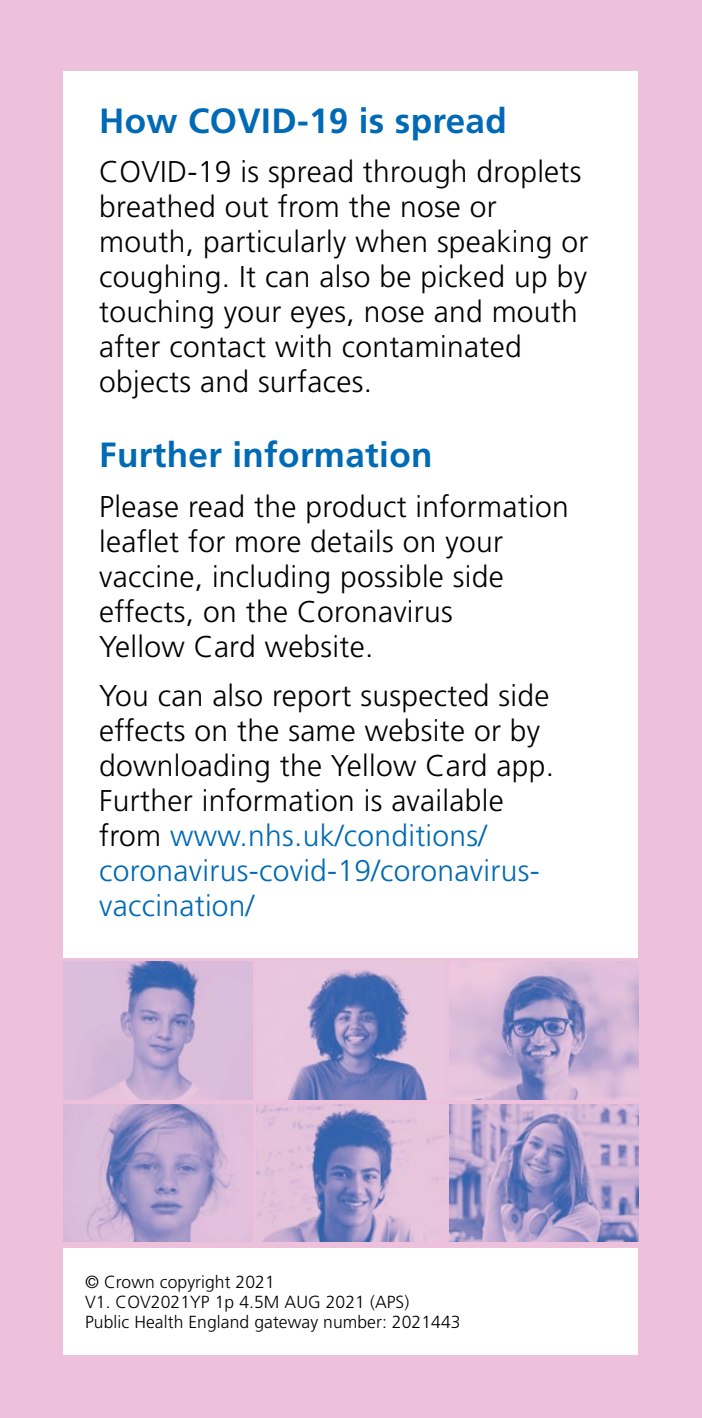
<style>
.page{position:relative;width:702px;height:1418px;background:#fff}
.page>*{position:absolute;margin:0;border:0;box-sizing:border-box;transform-origin:0 0}
.Header_NEW{font:700 35px "Frutiger LT Pro";letter-spacing:.01em;color:#006ab4}
.Body_Copy{font:300 30px/35px "Frutiger LT Pro";letter-spacing:.01em;color:#000}
.t1{font:300 17.5px "Frutiger LT Pro";letter-spacing:.005em;color:#000}
.s1{color:#006ab4}
</style>
<div class="page">
<div style="left:0;top:0;width:702px;height:1417px;background:#edc1dc"></div>
<div style="left:64px;top:71px;width:574px;height:886px;background:#fff"></div>
<div style="left:64px;top:1247px;width:574px;height:107px;background:#fff"></div>
<img style="left:287px;top:961px;width:158px;height:138px">
<img style="left:449px;top:961px;width:189px;height:138px">
<img style="left:449px;top:1104px;width:189px;height:137px">
<img style="left:64px;top:961px;width:188px;height:138px">
<img style="left:257px;top:1104px;width:188px;height:137px">
<img style="left:64px;top:1104px;width:188px;height:137px">
<p class="Header_NEW" style="left:99px;top:100px;width:409px">How COVID-19 is spread</p>
<p class="Body_Copy" style="left:99px;top:154px;width:490px">COVID-19 is spread through droplets breathed out from the nose or mouth, particularly when speaking or coughing. It can also be picked up by touching your eyes, nose and mouth after contact with contaminated objects and surfaces.</p>
<p class="Header_NEW" style="left:99px;top:434px;width:335px">Further information</p>
<p class="Body_Copy" style="left:99px;top:489px;width:471px">Please read the product information leaflet for more details on your vaccine, including possible side effects, on the Coronavirus<br>Yellow Card website.</p>
<p class="Body_Copy" style="left:99px;top:678px;width:456px">You can also report suspected side effects on the same website or by downloading the Yellow Card app.<br>Further information is available from <span class="s1">www.nhs.uk/conditions/ coronavirus-covid-19/coronavirus&shy;vaccination/</span></p>
<p class="t1" style="left:85px;top:1271px;width:191px">© Crown copyright 2021</p>
<p class="t1" style="left:85px;top:1291px;width:326px">V1. COV2021YP 1p 4.5M AUG 2021 (APS)</p>
<p class="t1" style="left:85px;top:1311px;width:377px">Public Health England gateway number: 2021443</p>
</div>
